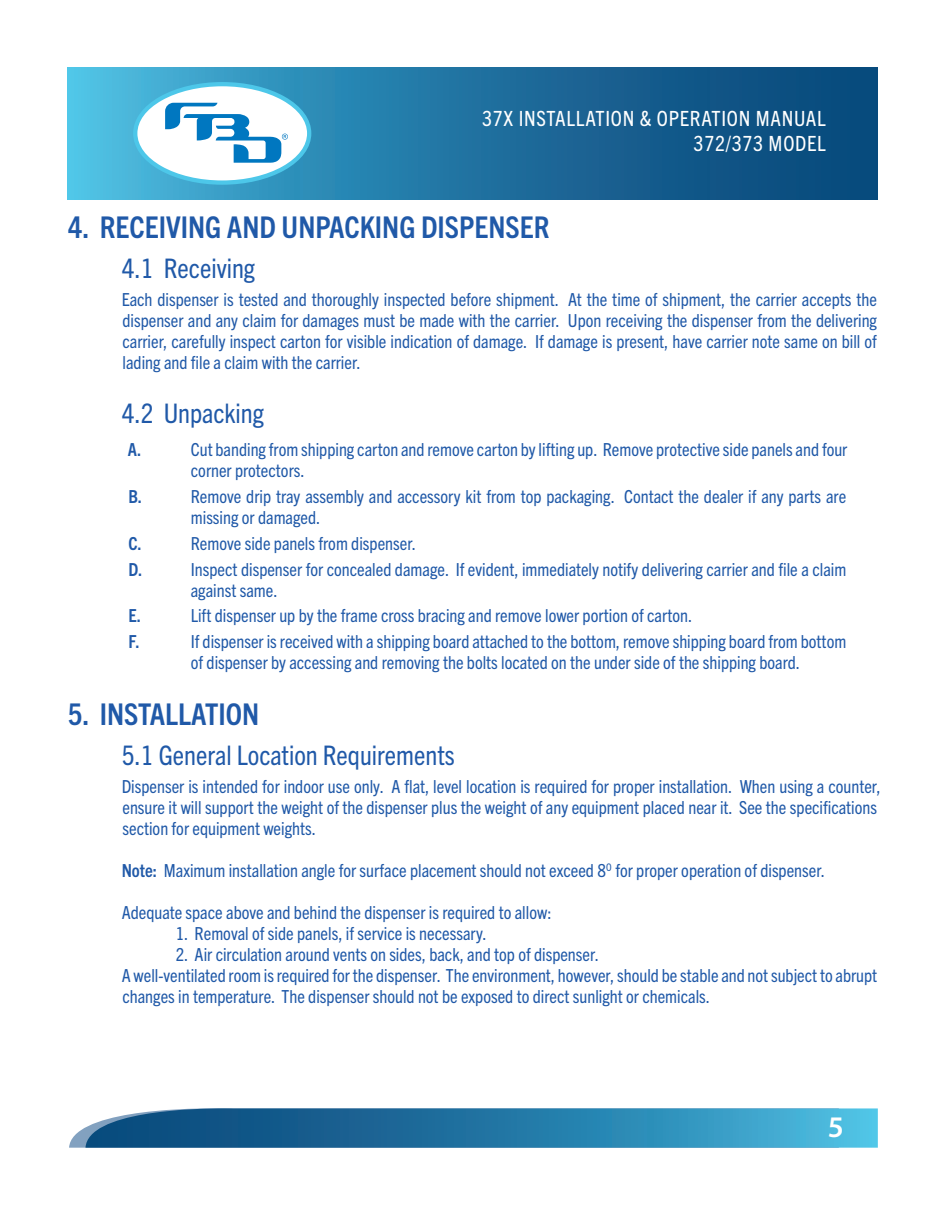
<style>
.page{position:relative;width:945px;height:1215px;background:#fff}
.page>*{position:absolute;margin:0;border:0;box-sizing:border-box;transform-origin:0 0}
.t1{font:700 condensed 30px "Trade Gothic Next LT Pro";color:#2059a8}
.t2{font:600 30px "Myriad Pro";color:#fff}
.t3{font:condensed 27px "Trade Gothic Next LT Pro";color:#2059a8}
.t4{font:condensed 21px/25.2px "Trade Gothic Next LT Pro";letter-spacing:.035em;color:#fff;text-align:right}
.t5{font:condensed 18px/21px "Trade Gothic Next LT Pro";color:#2059a8}
.t6{font:700 condensed 18px "Trade Gothic Next LT Pro";color:#2059a8}
.s1{font-weight:700}
</style>
<div class="page">
<svg style="left:68px;top:68px;width:810px;height:131px;background:#1f709e"></svg>
<svg style="left:133px;top:82px;width:178px;height:103px"></svg>
<svg style="left:69px;top:1108px;width:809px;height:40px;background:#3182ac"></svg>
<p class="t4" style="left:482px;top:104px;width:345px">37X INSTALLATION &amp; OPERATION MANUAL<br>372/373 MODEL</p>
<p class="t1" style="left:68px;top:207px;width:483px">4. RECEIVING AND UNPACKING DISPENSER</p>
<p class="t3" style="left:122px;top:250px;width:135px">4.1 Receiving</p>
<p class="t5" style="left:122px;top:288px;width:757px;text-align:justify">Each dispenser is tested and thoroughly inspected before shipment. At the time of shipment, the carrier accepts the dispenser and any claim for damages must be made with the carrier. Upon receiving the dispenser from the delivering carrier, carefully inspect carton for visible indication of damage. If damage is present, have carrier note same on bill of lading and file a claim with the carrier.</p>
<p class="t3" style="left:122px;top:395px;width:144px">4.2 Unpacking</p>
<p class="t6" style="left:128px;top:437px;width:15px">A.</p>
<p class="t5" style="left:191px;top:438px;width:658px">Cut banding from shipping carton and remove carton by lifting up. Remove protective side panels and four corner protectors.</p>
<p class="t6" style="left:128px;top:484px;width:15px">B.</p>
<p class="t5" style="left:191px;top:485px;width:657px">Remove drip tray assembly and accessory kit from top packaging. Contact the dealer if any parts are missing or damaged.</p>
<p class="t6" style="left:128px;top:531px;width:15px">C.</p>
<p class="t5" style="left:191px;top:532px;width:227px">Remove side panels from dispenser.</p>
<p class="t6" style="left:128px;top:557px;width:16px">D.</p>
<p class="t5" style="left:191px;top:557px;width:657px">Inspect dispenser for concealed damage. If evident, immediately notify delivering carrier and file a claim against same.</p>
<p class="t6" style="left:128px;top:604px;width:14px">E.</p>
<p class="t5" style="left:191px;top:604px;width:503px">Lift dispenser up by the frame cross bracing and remove lower portion of carton.</p>
<p class="t6" style="left:128px;top:630px;width:13px">F.</p>
<p class="t5" style="left:191px;top:630px;width:657px">If dispenser is received with a shipping board attached to the bottom, remove shipping board from bottom of dispenser by accessing and removing the bolts located on the under side of the shipping board.</p>
<p class="t1" style="left:68px;top:694px;width:192px">5. INSTALLATION</p>
<p class="t3" style="left:122px;top:737px;width:335px">5.1 General Location Requirements</p>
<p class="t5" style="left:122px;top:775px;width:761px">Dispenser is intended for indoor use only. A flat, level location is required for proper installation. When using a counter, ensure it will support the weight of the dispenser plus the weight of any equipment placed near it. See the specifications section for equipment weights.</p>
<p class="t5" style="left:122px;top:859px;width:705px"><span class="s1">Note:</span> Maximum installation angle for surface placement should not exceed 8<sup>O</sup> for proper operation of dispenser.</p>
<p class="t5" style="left:122px;top:901px;width:431px">Adequate space above and behind the dispenser is required to allow:</p>
<p class="t5" style="left:176px;top:922px;width:312px">1. Removal of side panels, if service is necessary.</p>
<p class="t5" style="left:176px;top:943px;width:425px">2. Air circulation around vents on sides, back, and top of dispenser.</p>
<p class="t5" style="left:122px;top:964px;width:757px">A well-ventilated room is required for the dispenser. The environment, however, should be stable and not subject to abrupt changes in temperature. The dispenser should not be exposed to direct sunlight or chemicals.</p>
<h1 class="t2" style="left:828px;top:1108px;width:18px">5</h1>
</div>
